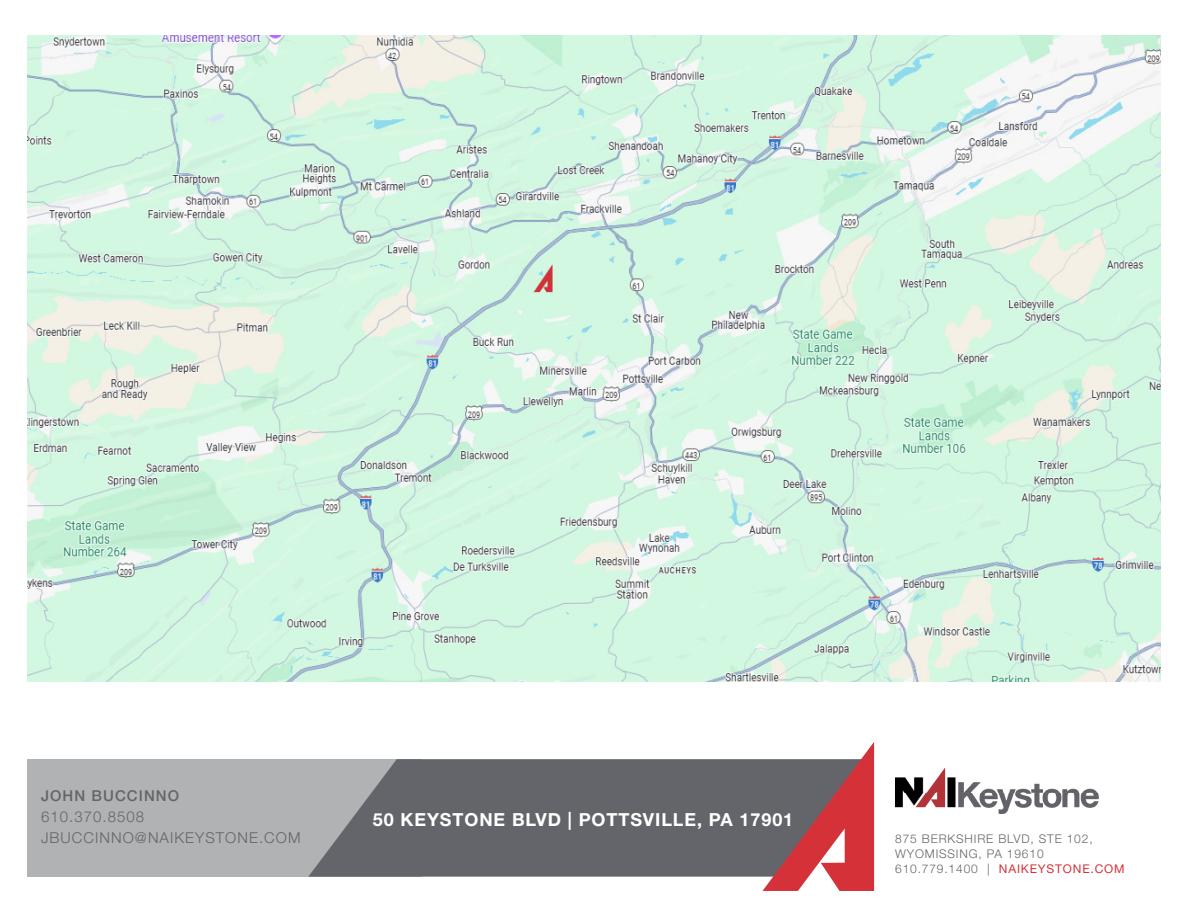
<style>
.page{position:relative;width:1188px;height:918px;background:#fff}
.page>*{position:absolute;margin:0;border:0;box-sizing:border-box;transform-origin:0 0}
.t1{font:700 18px "Helvetica Neue LT Std";letter-spacing:.05em;color:#fff}
.t2{font:300 15px/21px "Helvetica Neue LT Std";letter-spacing:.07em;color:#63656a}
.t3{font:500 15px "Helvetica Neue LT Std";letter-spacing:.07em;color:#63656a}
.t4{font:300 12px/15px "Helvetica Neue LT Std";letter-spacing:.07em;color:#63656a}
.t5{font:12px "Helvetica Neue LT Std";letter-spacing:.07em;color:#d43238}
.s1{font-weight:300;color:#63656a}
</style>
<div class="page">
<div style="left:27px;top:759px;width:394px;height:118px;background:#b1b2b4"></div>
<svg style="left:308px;top:759px;width:454px;height:118px;background:#6b6d71"></svg>
<svg style="left:762px;top:742px;width:112px;height:149px"></svg>
<img style="left:895px;top:769px;width:203px;height:45px">
<img style="left:27px;top:36px;width:1134px;height:645px">
<p class="t3" style="left:41px;top:787px;width:140px">JOHN BUCCINNO</p>
<p class="t2" style="left:41px;top:806px;width:261px">610.370.8508<br>JBUCCINNO@NAIKEYSTONE.COM</p>
<p class="t1" style="left:373px;top:808px;width:422px">50 KEYSTONE BLVD | POTTSVILLE, PA 17901</p>
<p class="t4" style="left:895px;top:831px;width:199px">875 BERKSHIRE BLVD, STE 102,<br>WYOMISSING, PA 19610</p>
<p class="t5" style="left:895px;top:862px;width:231px"><span class="s1">610.779.1400 |</span> NAIKEYSTONE.COM</p>
</div>
